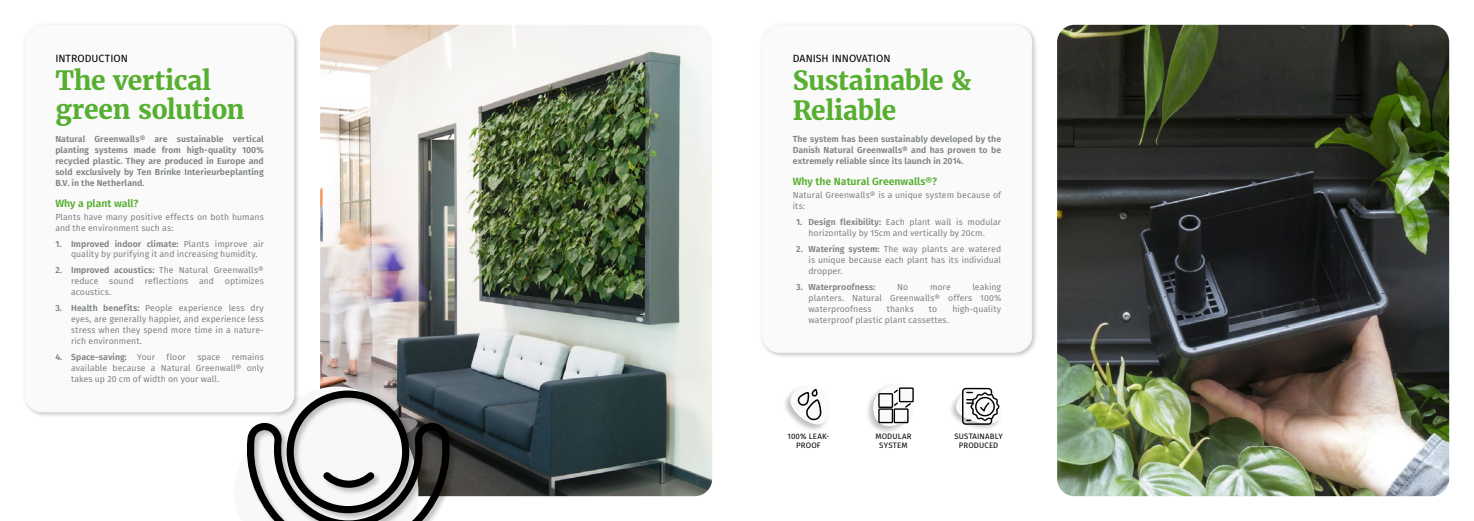
<style>
.page{position:relative;width:1474px;height:521px;background:#fff}
.page>*{position:absolute;margin:0;border:0;box-sizing:border-box;transform-origin:0 0}
.t1{font:700 26.25px/29.8px "Merriweather";letter-spacing:-.015em;color:#56af31}
.t2{font:600 10.5px "Fira Sans";color:#56af31}
.t3{font:10.5px "Fira Sans";color:#000}
.t4{font:8.75px/10.9px "Fira Sans";letter-spacing:.005em;color:#7d8386;text-align:justify}
.t5{font:600 8.75px/10.9px "Fira Sans";letter-spacing:.005em;color:#7d8386;text-align:justify}
.t6{font:7.88px/8.8px "Fira Sans";letter-spacing:.02em;color:#000;text-align:center}
.s1{font-weight:600}
.s2{font-weight:400}
</style>
<div class="page">
<img style="left:320px;top:25px;width:392px;height:471px">
<svg style="left:320px;top:375px;width:116px;height:14px;background:#8d8787"></svg>
<img style="left:1057px;top:25px;width:392px;height:471px">
<div style="left:758px;top:22px;width:280px;height:337px;background:#000;opacity:.25"></div>
<div style="left:762px;top:25px;width:269px;height:327px;background:#fbfafa;border-radius:17px"></div>
<div style="left:761px;top:25px;width:271px;height:328px;border:1px solid #fbfafa;border-radius:17px"></div>
<div style="left:22px;top:22px;width:279px;height:397px;background:#000;opacity:.25"></div>
<div style="left:25px;top:25px;width:269px;height:387px;background:#fbfafa;border-radius:17px"></div>
<div style="left:865px;top:382px;width:50px;height:52px;background:#000;opacity:.25"></div>
<svg style="left:872px;top:382px;width:42px;height:49px"></svg>
<div style="left:782px;top:384px;width:48px;height:48px;background:#000;opacity:.25"></div>
<svg style="left:789px;top:384px;width:41px;height:44px"></svg>
<div style="left:948px;top:385px;width:54px;height:46px;background:#000;opacity:.25"></div>
<svg style="left:954px;top:385px;width:48px;height:40px"></svg>
<div style="left:245px;top:389px;width:212px;height:132px;background:#000;opacity:.25"></div>
<svg style="left:244px;top:390px;width:208px;height:131px"></svg>
<p class="t3" style="left:55px;top:50px;width:74px">INTRODUCTION</p>
<h1 class="t1" style="left:55px;top:65px;width:191px">The vertical green solution</h1>
<p class="t5" style="left:55px;top:133px;width:210px">Natural Greenwalls® are sustainable vertical planting systems made from high-quality 100% recycled plastic. They are produced in Europe and sold exclusively by Ten Brinke Interieurbeplanting B.V. in the Netherland.</p>
<p class="t2" style="left:55px;top:195px;width:85px">Why a plant wall?</p>
<p class="t4" style="left:55px;top:211px;width:210px">Plants have many positive effects on both humans and the environment such as:</p>
<p class="t4" style="left:71px;top:238px;width:194px;text-indent:-16px"><span class="s1">1. Improved indoor climate:</span> Plants improve air quality by purifying it and increasing humidity.</p>
<p class="t4" style="left:71px;top:265px;width:194px;text-indent:-16px"><span class="s1">2. Improved acoustics:</span> The Natural Greenwalls® reduce sound reflections and optimizes acoustics.</p>
<p class="t4" style="left:71px;top:302px;width:194px;text-indent:-16px"><span class="s1">3. Health benefits:</span> People experience less dry eyes, are generally happier, and experience less stress when they spend more time in a nature&shy;rich environment.</p>
<p class="t5" style="left:55px;top:351px;width:101px">4. Space-saving: <span class="s2">Your</span></p>
<p class="t4" style="left:167px;top:351px;width:21px">floor</p>
<p class="t4" style="left:197px;top:351px;width:24px">space</p>
<p class="t4" style="left:71px;top:351px;width:194px;text-indent:161px">remains available because a Natural Greenwall® only takes up 20 cm of width on your wall.</p>
<p class="t3" style="left:792px;top:50px;width:99px">DANISH INNOVATION</p>
<h1 class="t1" style="left:792px;top:65px;width:180px">Sustainable &amp;<br>Reliable</h1>
<p class="t5" style="left:792px;top:133px;width:210px">The system has been sustainably developed by the Danish Natural Greenwalls® and has proven to be extremely reliable since its launch in 2014.</p>
<p class="t2" style="left:792px;top:173px;width:146px">Why the Natural Greenwalls®?</p>
<p class="t4" style="left:792px;top:189px;width:210px">Natural Greenwalls® is a unique system because of its:</p>
<p class="t4" style="left:796px;top:216px;width:206px;text-align:center"><span class="s1">1. Design flexibility:</span> Each plant wall is modular horizontally by 15cm and vertically by 20cm.</p>
<p class="t4" style="left:808px;top:243px;width:194px;text-indent:-12px"><span class="s1">2. Watering system:</span> The way plants are watered is unique because each plant has its individual dropper.</p>
<p class="t5" style="left:796px;top:281px;width:81px">3. Waterproofness:</p>
<p class="t4" style="left:897px;top:281px;width:13px">No</p>
<p class="t4" style="left:930px;top:281px;width:22px">more</p>
<p class="t4" style="left:808px;top:281px;width:194px;text-indent:164px">leaking planters. Natural Greenwalls® offers 100% waterproofness</p>
<p class="t4" style="left:886px;top:303px;width:29px">thanks</p>
<p class="t4" style="left:929px;top:303px;width:10px">to</p>
<p class="t4" style="left:952px;top:303px;width:50px">high-quality</p>
<p class="t4" style="left:808px;top:314px;width:142px">waterproof plastic plant cassettes.</p>
<p class="t6" style="left:787px;top:432px;width:43px">100% LEAK-<br>PROOF</p>
<p class="t6" style="left:954px;top:431px;width:50px">SUSTAINABLY<br>PRODUCED</p>
<p class="t6" style="left:875px;top:431px;width:38px">MODULAR<br>SYSTEM</p>
</div>
